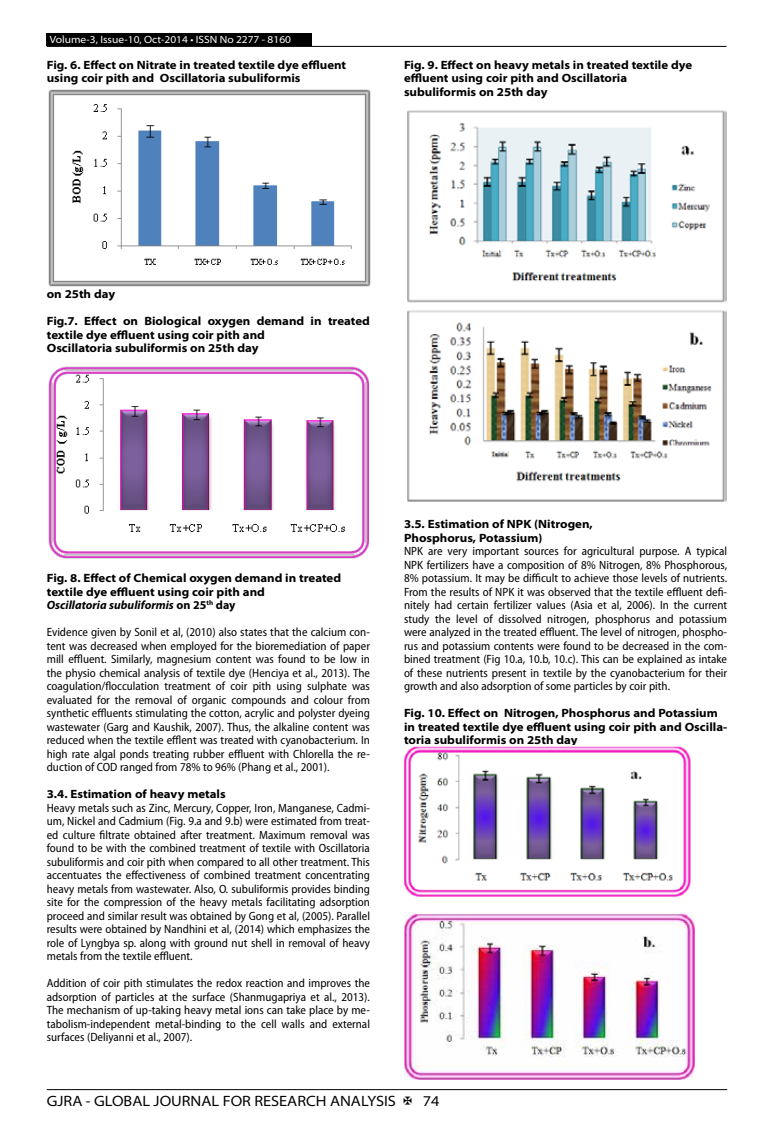
<style>
.page{position:relative;width:774px;height:1136px;background:#fff}
.page>*{position:absolute;margin:0;border:0;box-sizing:border-box;transform-origin:0 0}
.t1{font:semi-expanded 15px "Myriad Pro";color:#000}
.t2{font:semi-condensed 12px/13.5px "Myriad Pro";color:#000;text-align:justify}
.t3{font:700 semi-expanded 12px/13.5px "Myriad Pro";color:#000}
.t4{font:semi-expanded 10.5px "Myriad Pro";color:#fff}
.s1{font-style:italic;font-stretch:normal}
.s2{font-stretch:normal}
</style>
<div class="page">
<hr style="left:47px;top:1089px;width:680px;height:1px;background:#000">
<div style="left:47px;top:33px;width:265px;height:13px;background:#000"></div>
<hr style="left:47px;top:46px;width:679px;height:1px;background:#000">
<img style="left:48px;top:366px;width:321px;height:192px">
<img style="left:48px;top:90px;width:322px;height:196px">
<img style="left:407px;top:110px;width:319px;height:392px">
<img style="left:404px;top:746px;width:287px;height:151px">
<img style="left:404px;top:912px;width:290px;height:167px">
<p class="t4" style="left:50px;top:34px;width:243px">Volume-3, Issue-10, Oct-2014 • ISSN No 2277 - 8160</p>
<p class="t3" style="left:47px;top:58px;width:301px">Fig. 6. Effect on Nitrate in treated textile dye effluent using coir pith and Oscillatoria subuliformis</p>
<p class="t3" style="left:404px;top:58px;width:290px">Fig. 9. Effect on heavy metals in treated textile dye effluent using coir pith and Oscillatoria subuliformis on 25th day</p>
<p class="t3" style="left:47px;top:288px;width:70px">on 25th day</p>
<p class="t3" style="left:47px;top:315px;width:325px">Fig.7. Effect on Biological oxygen demand in treated textile dye effluent using coir pith and<br>Oscillatoria subuliformis on 25th day</p>
<p class="t3" style="left:47px;top:571px;width:296px">Fig. 8. Effect of Chemical oxygen demand in treated textile dye effluent using coir pith and<br><span class="s1">Oscillatoria subuliformis</span> <span class="s2">on 25</span><sup>th</sup> <span class="s2">day</span></p>
<p class="t2" style="left:47px;top:625px;width:325px">Evidence given by Sonil et al, (2010) also states that the calcium con&shy;tent was decreased when employed for the bioremediation of paper mill effluent. Similarly, magnesium content was found to be low in the physio chemical analysis of textile dye (Henciya et al., 2013). The coagulation/flocculation treatment of coir pith using sulphate was evaluated for the removal of organic compounds and colour from synthetic effluents stimulating the cotton, acrylic and polyster dyeing wastewater (Garg and Kaushik, 2007). Thus, the alkaline content was reduced when the textile efflent was treated with cyanobacterium. In high rate algal ponds treating rubber effluent with Chlorella the re&shy;duction of COD ranged from 78% to 96% (Phang et al., 2001).</p>
<p class="t3" style="left:47px;top:787px;width:180px">3.4. Estimation of heavy metals</p>
<p class="t2" style="left:47px;top:801px;width:325px">Heavy metals such as Zinc, Mercury, Copper, Iron, Manganese, Cadmi&shy;um, Nickel and Cadmium (Fig. 9.a and 9.b) were estimated from treat&shy;ed culture filtrate obtained after treatment. Maximum removal was found to be with the combined treatment of textile with Oscillatoria subuliformis and coir pith when compared to all other treatment. This accentuates the effectiveness of combined treatment concentrating heavy metals from wastewater. Also, O. subuliformis provides binding site for the compression of the heavy metals facilitating adsorption proceed and similar result was obtained by Gong et al, (2005). Parallel results were obtained by Nandhini et al, (2014) which emphasizes the role of Lyngbya sp. along with ground nut shell in removal of heavy metals from the textile effluent.</p>
<p class="t2" style="left:47px;top:976px;width:325px">Addition of coir pith stimulates the redox reaction and improves the adsorption of particles at the surface (Shanmugapriya et al., 2013).<br>The mechanism of up-taking heavy metal ions can take place by me&shy;tabolism-independent metal-binding to the cell walls and external surfaces (Deliyanni et al., 2007).</p>
<p class="t3" style="left:404px;top:517px;width:190px">3.5. Estimation of NPK (Nitrogen,<br>Phosphorus, Potassium)</p>
<p class="t2" style="left:404px;top:544px;width:325px">NPK are very important sources for agricultural purpose. A typical NPK fertilizers have a composition of 8% Nitrogen, 8% Phosphorous, 8% potassium. It may be difficult to achieve those levels of nutrients.<br>From the results of NPK it was observed that the textile effluent defi&shy;nitely had certain fertilizer values (Asia et al, 2006). In the current study the level of dissolved nitrogen, phosphorus and potassium were analyzed in the treated effluent. The level of nitrogen, phospho&shy;rus and potassium contents were found to be decreased in the com&shy;bined treatment (Fig 10.a, 10.b, 10.c). This can be explained as intake of these nutrients present in textile by the cyanobacterium for their growth and also adsorption of some particles by coir pith.</p>
<p class="t3" style="left:404px;top:706px;width:325px">Fig. 10. Effect on Nitrogen, Phosphorus and Potassium in treated textile dye effluent using coir pith and Oscilla&shy;toria subuliformis on 25th day</p>
<p class="t1" style="left:47px;top:1092px;width:351px">GJRA - GLOBAL JOURNAL FOR RESEARCH ANALYSIS</p>
<p class="t1" style="left:423px;top:1092px;width:18px">74</p>
</div>
